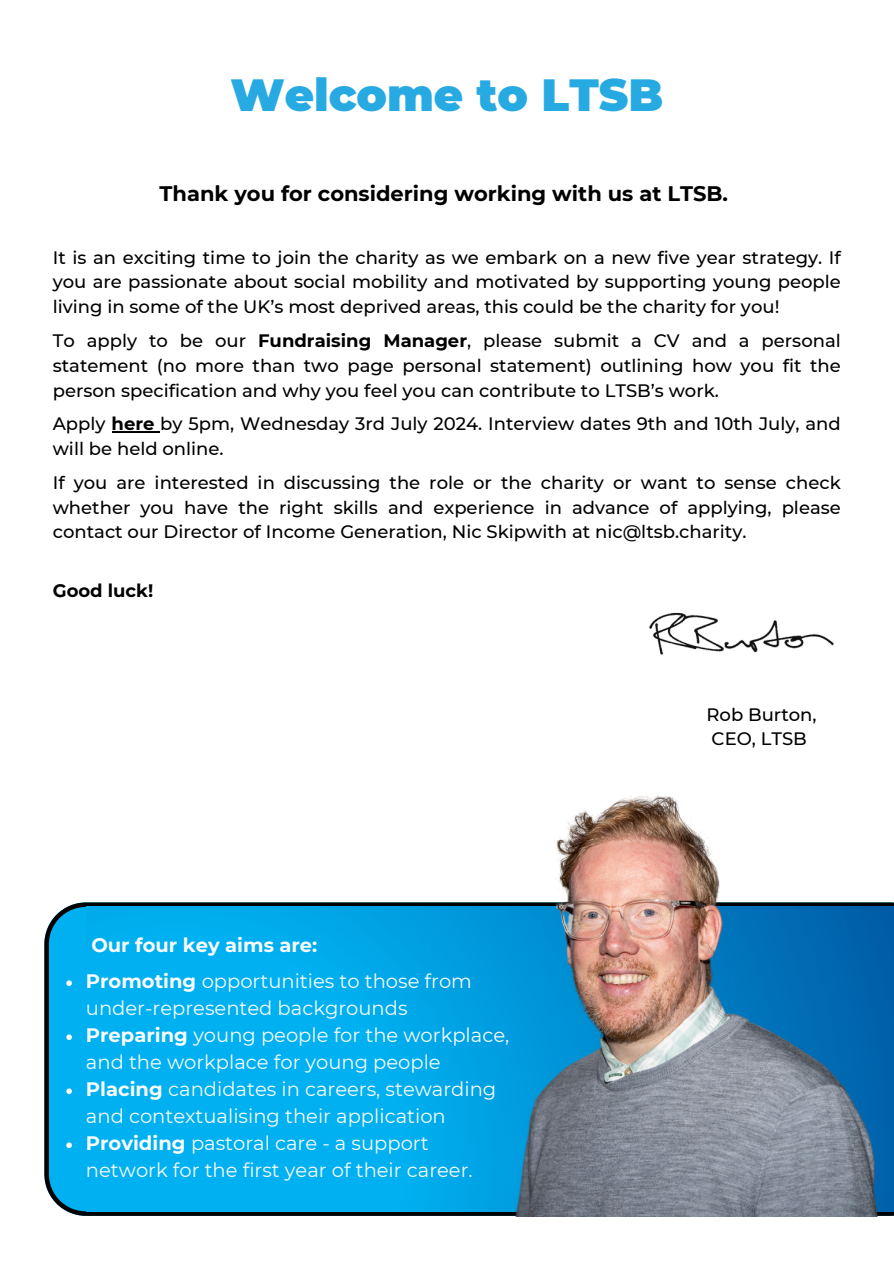
<style>
.page{position:relative;width:894px;height:1264px;background:#fff}
.page>*{position:absolute;margin:0;border:0;box-sizing:border-box;transform-origin:0 0}
.t1{font:900 45px "Montserrat";color:#27a9e1}
.t2{font:700 21px "Montserrat";color:#000}
.t3{font:19.5px/27px "Montserrat";color:#f8fbfd}
.t4{font:700 19.5px "Montserrat";color:#f8fbfd}
.t5{font:500 18px/24.8px "Montserrat";color:#000;text-align:justify}
.t6{font:700 18px "Montserrat";color:#000}
.s1{font-weight:700}
</style>
<div class="page">
<hr style="left:111px;top:431px;width:43px;height:1px;background:#000">
<img style="left:649px;top:612px;width:185px;height:43px">
<svg style="left:45px;top:903px;width:190px;height:312px;background:#0b95c7"></svg>
<div style="left:86px;top:906px;width:807px;height:305px;background:#00b0f0"></div>
<img style="left:235px;top:794px;width:658px;height:421px">
<svg style="left:66px;top:980px;width:6px;height:6px"></svg>
<svg style="left:66px;top:1034px;width:6px;height:6px"></svg>
<svg style="left:66px;top:1088px;width:6px;height:6px"></svg>
<svg style="left:66px;top:1142px;width:6px;height:6px"></svg>
<p class="t1" style="left:230px;top:67px;width:434px">Welcome to LTSB</p>
<h1 class="t2" style="left:159px;top:180px;width:570px">Thank you for considering working with us at LTSB.</h1>
<h2 class="t5" style="left:53px;top:245px;width:789px">It is an exciting time to join the charity as we embark on a new five year strategy. If you are passionate about social mobility and motivated by supporting young people living in some of the UK’s most deprived areas, this could be the charity for you!</h2>
<p class="t5" style="left:53px;top:328px;width:789px">To apply to be our <span class="s1">Fundraising Manager</span>, please submit a CV and a personal statement (no more than two page personal statement) outlining how you fit the person specification and why you feel you can contribute to LTSB’s work.</p>
<p class="t5" style="left:53px;top:411px;width:789px">Apply <span class="s1">here</span> by 5pm, Wednesday 3rd July 2024. Interview dates 9th and 10th July, and will be held online.</p>
<p class="t5" style="left:53px;top:470px;width:789px">If you are interested in discussing the role or the charity or want to sense check whether you have the right skills and experience in advance of applying, please contact our Director of Income Generation, Nic Skipwith at nic@ltsb.charity.</p>
<p class="t6" style="left:53px;top:579px;width:102px">Good luck!</p>
<h2 class="t4" style="left:91px;top:933px;width:227px">Our four key aims are:</h2>
<p class="t3" style="left:86px;top:967px;width:387px"><span class="s1">Promoting</span> opportunities to those from under-represented backgrounds</p>
<p class="t3" style="left:86px;top:1021px;width:424px"><span class="s1">Preparing</span> young people for the workplace, and the workplace for young people</p>
<p class="t3" style="left:86px;top:1075px;width:412px"><span class="s1">Placing</span> candidates in careers, stewarding and contextualising their application</p>
<p class="t3" style="left:86px;top:1129px;width:388px"><span class="s1">Providing</span> pastoral care - a support network for the first year of their career.</p>
<p class="t5" style="left:706px;top:701px;width:112px">Rob Burton,</p>
<p class="t5" style="left:711px;top:726px;width:97px">CEO, LTSB</p>
</div>
